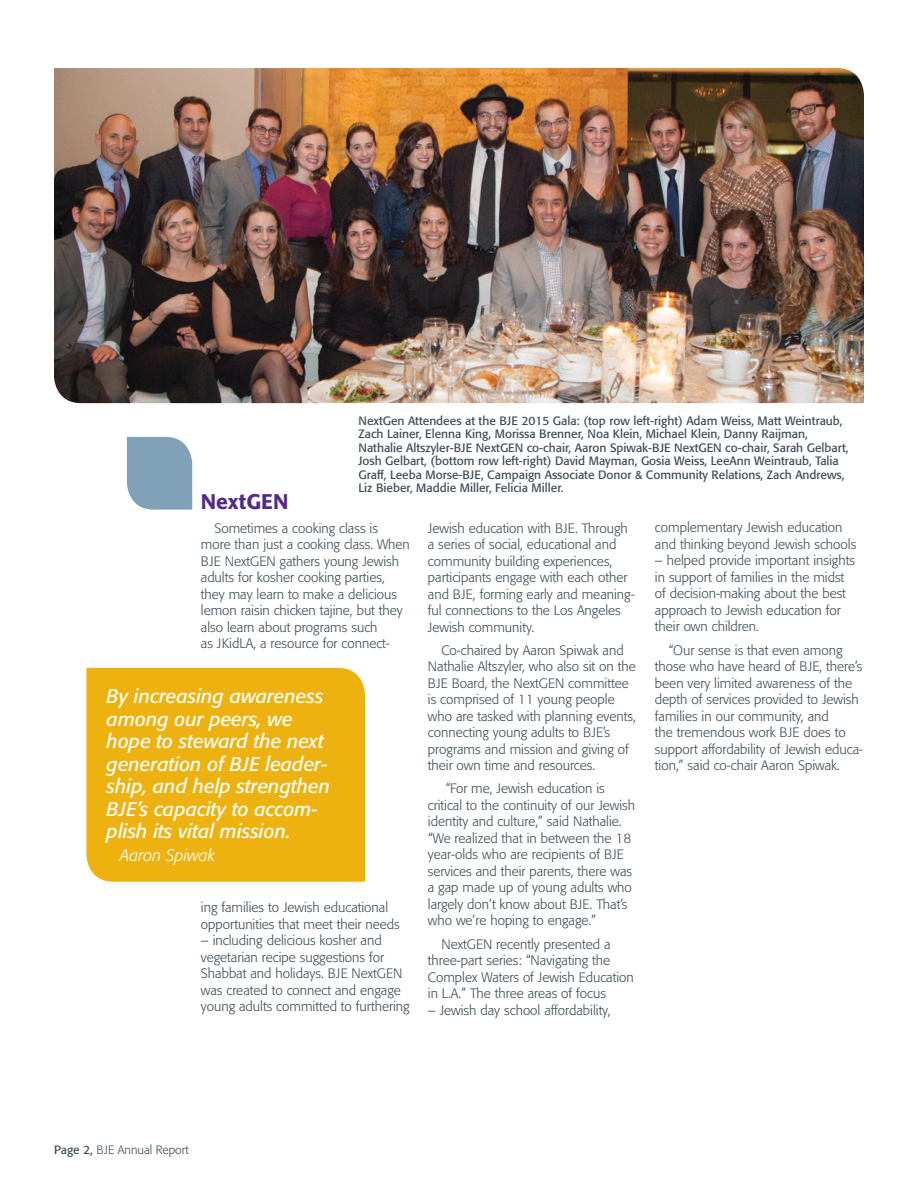
<style>
.page{position:relative;width:918px;height:1188px;background:#fff}
.page>*{position:absolute;margin:0;border:0;box-sizing:border-box;transform-origin:0 0}
.t1{font:500 21px "Formata";color:#552988}
.t2{font:italic 19.5px/22.5px "Formata";color:#fff}
.t3{font:italic 300 16.5px "Formata";color:#fff}
.t4{font:300 13.5px/16.5px "Formata";color:#3c4a54}
.t5{font:12px/13.5px "Formata";color:#3c4a54}
.t6{font:300 12px "Formata";color:#3c4a54}
.s1{font-weight:400}
</style>
<div class="page">
<img style="left:54px;top:68px;width:810px;height:335px">
<div style="left:86px;top:668px;width:279px;height:214px;background:#eeb210"></div>
<svg style="left:127px;top:437px;width:65px;height:73px"></svg>
<p class="t5" style="left:359px;top:414px;width:492px">NextGen Attendees at the BJE 2015 Gala: (top row left-right) Adam Weiss, Matt Weintraub, Zach Lainer, Elenna King, Morissa Brenner, Noa Klein, Michael Klein, Danny Raijman, Nathalie Altszyler-BJE NextGEN co-chair, Aaron Spiwak-BJE NextGEN co-chair, Sarah Gelbart, Josh Gelbart, (bottom row left-right) David Mayman, Gosia Weiss, LeeAnn Weintraub, Talia Graff, Leeba Morse-BJE, Campaign Associate Donor &amp; Community Relations, Zach Andrews, Liz Bieber, Maddie Miller, Felicia Miller.</p>
<h1 class="t1" style="left:201px;top:492px;width:89px">NextGEN</h1>
<p class="t4" style="left:201px;top:520px;width:211px;text-indent:14px">Sometimes a cooking class is more than just a cooking class. When BJE NextGEN gathers young Jewish adults for kosher cooking parties, they may learn to make a delicious lemon raisin chicken tajine, but they also learn about programs such<br>as JKidLA, a resource for connect-</p>
<p class="t4" style="left:655px;top:520px;width:203px">complementary Jewish education and thinking beyond Jewish schools</p>
<p class="t4" style="left:655px;top:553px;width:202px">– helped provide important insights in support of families in the midst of decision-making about the best approach to Jewish education for their own children.</p>
<p class="t4" style="left:655px;top:643px;width:210px;text-indent:14px">“Our sense is that even among those who have heard of BJE, there’s been very limited awareness of the depth of services provided to Jewish families in our community, and<br>the tremendous work BJE does to support affordability of Jewish educa&shy;tion,” said co-chair Aaron Spiwak.</p>
<p class="t4" style="left:428px;top:520px;width:208px">Jewish education with BJE. Through a series of social, educational and community building experiences, participants engage with each other and BJE, forming early and meaning&shy;ful connections to the Los Angeles<br>Jewish community.</p>
<p class="t4" style="left:428px;top:643px;width:209px;text-indent:14px">Co-chaired by Aaron Spiwak and Nathalie Altszyler, who also sit on the BJE Board, the NextGEN committee is comprised of 11 young people who are tasked with planning events, connecting young adults to BJE’s programs and mission and giving of their own time and resources.</p>
<p class="t4" style="left:428px;top:781px;width:209px;text-indent:17px">“For me, Jewish education is critical to the continuity of our Jewish identity and culture,” said Nathalie. “We realized that in between the 18 year-olds who are recipients of BJE services and their parents, there was a gap made up of young adults who largely don’t know about BJE. That’s who we’re hoping to engage.”</p>
<p class="t4" style="left:428px;top:937px;width:207px;text-indent:14px">NextGEN recently presented a three-part series: “Navigating the Complex Waters of Jewish Education in L.A.” The three areas of focus</p>
<p class="t4" style="left:428px;top:1003px;width:184px">– Jewish day school affordability,</p>
<h2 class="t2" style="left:107px;top:686px;width:225px">By increasing awareness among our peers, we hope to steward the next generation of BJE leader&shy;ship, and help strengthen<br>BJE’s capacity to accom&shy;plish its vital mission.</h2>
<p class="t3" style="left:120px;top:848px;width:96px">Aaron Spiwak</p>
<p class="t4" style="left:201px;top:900px;width:200px">ing families to Jewish educational opportunities that meet their needs</p>
<p class="t4" style="left:201px;top:933px;width:210px">– including delicious kosher and vegetarian recipe suggestions for Shabbat and holidays. BJE NextGEN was created to connect and engage young adults committed to furthering</p>
<p class="t6" style="left:54px;top:1144px;width:136px"><span class="s1">Page 2,</span> BJE Annual Report</p>
</div>
